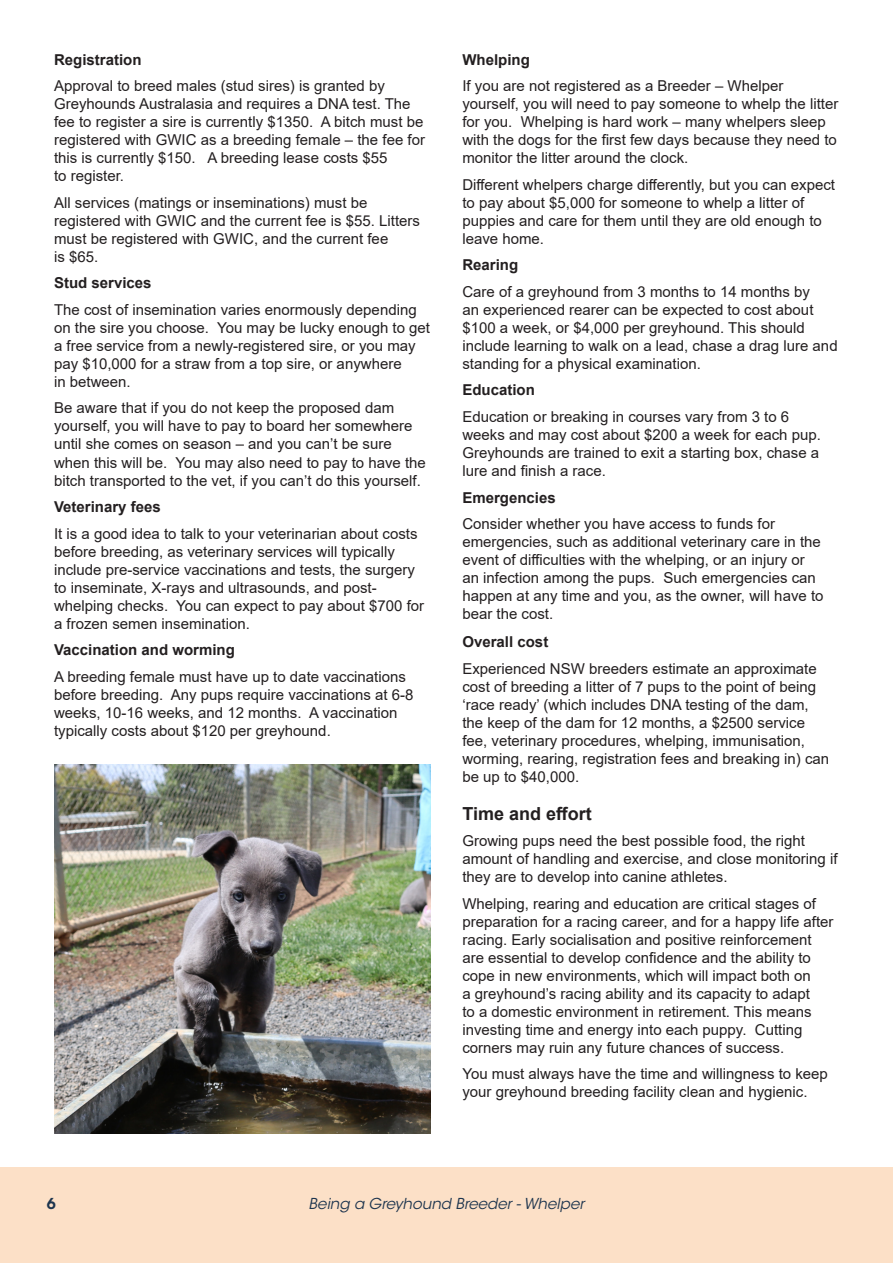
<style>
.page{position:relative;width:893px;height:1263px;background:#fff}
.page>*{position:absolute;margin:0;border:0;box-sizing:border-box;transform-origin:0 0}
.t1{font:700 18px "Arial";color:#231f20}
.t2{font:15px/18px "Arial";color:#231f20}
.t3{font:700 15px "Arial";color:#231f20}
.t4{font:italic 15px "ITC Avant Garde Std";color:#1e354e}
.t5{font:600 15px "ITC Avant Garde Std";color:#1e354e}
</style>
<div class="page">
<div style="left:0;top:1167px;width:893px;height:96px;background:#fce0c7"></div>
<hr style="left:892px;top:1167px;width:1px;height:96px;background:#f58220">
<img style="left:54px;top:765px;width:377px;height:368px">
<p class="t3" style="left:54px;top:49px;width:89px">Registration</p>
<p class="t2" style="left:54px;top:77px;width:372px">Approval to breed males (stud sires) is granted by Greyhounds Australasia and requires a DNA test. The fee to register a sire is currently $1350. A bitch must be registered with GWIC as a breeding female – the fee for this is currently $150. A breeding lease costs $55<br>to register.</p>
<p class="t2" style="left:54px;top:194px;width:367px">All services (matings or inseminations) must be registered with GWIC and the current fee is $55. Litters must be registered with GWIC, and the current fee<br>is $65.</p>
<p class="t3" style="left:54px;top:273px;width:99px">Stud services</p>
<p class="t2" style="left:54px;top:301px;width:378px">The cost of insemination varies enormously depending on the sire you choose. You may be lucky enough to get a free service from a newly-registered sire, or you may pay $10,000 for a straw from a top sire, or anywhere<br>in between.</p>
<p class="t2" style="left:54px;top:399px;width:373px">Be aware that if you do not keep the proposed dam yourself, you will have to pay to board her somewhere until she comes on season – and you can’t be sure when this will be. You may also need to pay to have the bitch transported to the vet, if you can’t do this yourself.</p>
<p class="t3" style="left:54px;top:496px;width:108px">Veterinary fees</p>
<p class="t2" style="left:54px;top:524px;width:372px">It is a good idea to talk to your veterinarian about costs before breeding, as veterinary services will typically include pre-service vaccinations and tests, the surgery to inseminate, X-rays and ultrasounds, and post&shy;whelping checks. You can expect to pay about $700 for a frozen semen insemination.</p>
<p class="t3" style="left:54px;top:639px;width:182px">Vaccination and worming</p>
<p class="t2" style="left:54px;top:667px;width:361px">A breeding female must have up to date vaccinations before breeding. Any pups require vaccinations at 6-8 weeks, 10-16 weeks, and 12 months. A vaccination typically costs about $120 per greyhound.</p>
<p class="t3" style="left:462px;top:49px;width:69px">Whelping</p>
<p class="t2" style="left:462px;top:77px;width:378px">If you are not registered as a Breeder – Whelper yourself, you will need to pay someone to whelp the litter for you. Whelping is hard work – many whelpers sleep with the dogs for the first few days because they need to monitor the litter around the clock.</p>
<p class="t2" style="left:462px;top:176px;width:374px">Different whelpers charge differently, but you can expect to pay about $5,000 for someone to whelp a litter of puppies and care for them until they are old enough to leave home.</p>
<p class="t3" style="left:462px;top:255px;width:57px">Rearing</p>
<p class="t2" style="left:462px;top:283px;width:377px">Care of a greyhound from 3 months to 14 months by<br>an experienced rearer can be expected to cost about $100 a week, or $4,000 per greyhound. This should include learning to walk on a lead, chase a drag lure and standing for a physical examination.</p>
<p class="t3" style="left:462px;top:380px;width:74px">Education</p>
<p class="t2" style="left:462px;top:408px;width:360px">Education or breaking in courses vary from 3 to 6 weeks and may cost about $200 a week for each pup.<br>Greyhounds are trained to exit a starting box, chase a lure and finish a race.</p>
<p class="t3" style="left:462px;top:487px;width:95px">Emergencies</p>
<p class="t2" style="left:462px;top:515px;width:363px">Consider whether you have access to funds for emergencies, such as additional veterinary care in the event of difficulties with the whelping, or an injury or an infection among the pups. Such emergencies can happen at any time and you, as the owner, will have to bear the cost.</p>
<p class="t3" style="left:462px;top:631px;width:87px">Overall cost</p>
<p class="t2" style="left:462px;top:659px;width:368px">Experienced NSW breeders estimate an approximate cost of breeding a litter of 7 pups to the point of being ‘race ready’ (which includes DNA testing of the dam, the keep of the dam for 12 months, a $2500 service fee, veterinary procedures, whelping, immunisation, worming, rearing, registration fees and breaking in) can be up to $40,000.</p>
<p class="t1" style="left:462px;top:800px;width:131px">Time and effort</p>
<p class="t2" style="left:462px;top:832px;width:377px">Growing pups need the best possible food, the right amount of handling and exercise, and close monitoring if they are to develop into canine athletes.</p>
<p class="t2" style="left:462px;top:894px;width:373px">Whelping, rearing and education are critical stages of preparation for a racing career, and for a happy life after racing. Early socialisation and positive reinforcement are essential to develop confidence and the ability to cope in new environments, which will impact both on<br>a greyhound’s racing ability and its capacity to adapt<br>to a domestic environment in retirement. This means investing time and energy into each puppy. Cutting corners may ruin any future chances of success.</p>
<p class="t2" style="left:462px;top:1065px;width:367px">You must always have the time and willingness to keep your greyhound breeding facility clean and hygienic.</p>
<p class="t5" style="left:47px;top:1193px;width:11px">6</p>
<p class="t4" style="left:309px;top:1194px;width:277px">Being a Greyhound Breeder - Whelper</p>
</div>
